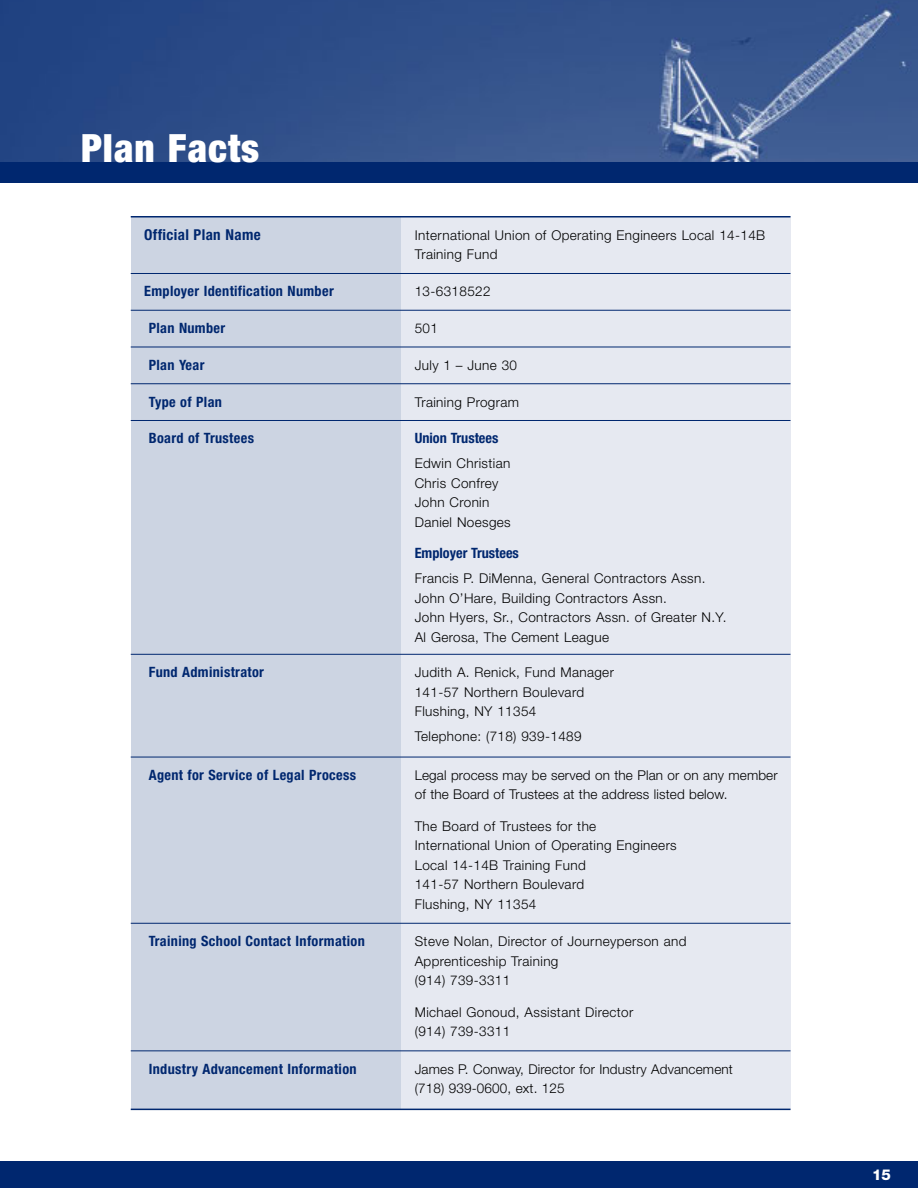
<style>
.page{position:relative;width:918px;height:1188px;background:#fff}
.page>*{position:absolute;margin:0;border:0;box-sizing:border-box;transform-origin:0 0}
.t1{font:900 condensed 39px "Helvetica Neue";letter-spacing:.025em;color:#fff}
.t2{font:700 condensed 15px "Helvetica Neue";letter-spacing:.025em;color:#00276f}
.t3{font:800 15px "Helvetica Neue";color:#fff}
.t4{font:700 condensed 14.25px "Helvetica Neue";letter-spacing:.025em;color:#00276f}
.t5{font:700 condensed 14.25px "Helvetica Neue";color:#00276f}
.t6{font:300 13.5px/19.5px "Helvetica Neue";letter-spacing:.03em;color:#000}
.t7{font:300 13.5px/19.5px "Helvetica Neue";letter-spacing:.01em;color:#000}
</style>
<div class="page">
<div style="left:0;top:147px;width:918px;height:35px;background:#00276f"></div>
<img style="left:0;top:0;width:918px;height:162px">
<div style="left:0;top:1161px;width:918px;height:27px;background:#00276f"></div>
<div style="left:131px;top:216px;width:270px;height:57px;background:#ccd4e2"></div>
<div style="left:401px;top:216px;width:389px;height:57px;background:#e6e9f1"></div>
<div style="left:131px;top:273px;width:270px;height:37px;background:#ccd4e2"></div>
<div style="left:401px;top:273px;width:389px;height:37px;background:#e6e9f1"></div>
<div style="left:131px;top:310px;width:270px;height:37px;background:#ccd4e2"></div>
<div style="left:401px;top:310px;width:389px;height:37px;background:#e6e9f1"></div>
<div style="left:131px;top:347px;width:270px;height:37px;background:#ccd4e2"></div>
<div style="left:401px;top:347px;width:389px;height:37px;background:#e6e9f1"></div>
<div style="left:131px;top:384px;width:270px;height:36px;background:#ccd4e2"></div>
<div style="left:401px;top:384px;width:389px;height:36px;background:#e6e9f1"></div>
<div style="left:131px;top:420px;width:270px;height:234px;background:#ccd4e2"></div>
<div style="left:401px;top:420px;width:389px;height:234px;background:#e6e9f1"></div>
<div style="left:131px;top:654px;width:270px;height:103px;background:#ccd4e2"></div>
<div style="left:401px;top:654px;width:389px;height:103px;background:#e6e9f1"></div>
<div style="left:131px;top:757px;width:270px;height:166px;background:#ccd4e2"></div>
<div style="left:401px;top:757px;width:389px;height:166px;background:#e6e9f1"></div>
<div style="left:131px;top:923px;width:270px;height:128px;background:#ccd4e2"></div>
<div style="left:401px;top:923px;width:389px;height:128px;background:#e6e9f1"></div>
<div style="left:131px;top:1051px;width:270px;height:59px;background:#ccd4e2"></div>
<div style="left:401px;top:1051px;width:389px;height:59px;background:#e6e9f1"></div>
<hr style="left:131px;top:216px;width:659px;height:2px;background:#00276f">
<hr style="left:131px;top:273px;width:659px;height:1px;background:#00276f">
<hr style="left:131px;top:310px;width:659px;height:1px;background:#00276f">
<hr style="left:131px;top:347px;width:659px;height:1px;background:#00276f">
<hr style="left:131px;top:383px;width:659px;height:1px;background:#00276f">
<hr style="left:131px;top:420px;width:659px;height:1px;background:#00276f">
<hr style="left:131px;top:654px;width:659px;height:1px;background:#00276f">
<hr style="left:131px;top:757px;width:659px;height:1px;background:#00276f">
<hr style="left:131px;top:923px;width:659px;height:1px;background:#00276f">
<hr style="left:131px;top:1050px;width:659px;height:1px;background:#00276f">
<hr style="left:131px;top:1109px;width:659px;height:1px;background:#00276f">
<h1 class="t1" style="left:81px;top:134px;width:180px">Plan Facts</h1>
<p class="t2" style="left:144px;top:229px;width:118px">Official Plan Name</p>
<p class="t6" style="left:415px;top:225px;width:352px">International Union of Operating Engineers Local 14-14B<br>Training Fund</p>
<p class="t4" style="left:144px;top:286px;width:191px">Employer Identification Number</p>
<p class="t6" style="left:415px;top:282px;width:77px">13-6318522</p>
<p class="t4" style="left:149px;top:323px;width:78px">Plan Number</p>
<p class="t6" style="left:415px;top:318px;width:25px">501</p>
<p class="t4" style="left:149px;top:360px;width:57px">Plan Year</p>
<p class="t6" style="left:415px;top:355px;width:104px">July 1 – June 30</p>
<p class="t4" style="left:149px;top:396px;width:75px">Type of Plan</p>
<p class="t6" style="left:415px;top:392px;width:106px">Training Program</p>
<p class="t4" style="left:149px;top:433px;width:107px">Board of Trustees</p>
<p class="t5" style="left:415px;top:433px;width:85px">Union Trustees</p>
<p class="t6" style="left:415px;top:453px;width:98px">Edwin Christian<br>Chris Confrey<br>John Cronin<br>Daniel Noesges</p>
<p class="t5" style="left:415px;top:548px;width:106px">Employer Trustees</p>
<p class="t6" style="left:415px;top:568px;width:313px">Francis P. DiMenna, General Contractors Assn.<br>John O’Hare, Building Contractors Assn.<br>John Hyers, Sr., Contractors Assn. of Greater N.Y.<br>Al Gerosa, The Cement League</p>
<p class="t4" style="left:149px;top:667px;width:117px">Fund Administrator</p>
<p class="t6" style="left:415px;top:662px;width:201px">Judith A. Renick, Fund Manager<br>141-57 Northern Boulevard<br>Flushing, NY 11354</p>
<p class="t6" style="left:415px;top:726px;width:168px">Telephone: (718) 939-1489</p>
<p class="t4" style="left:149px;top:770px;width:209px">Agent for Service of Legal Process</p>
<p class="t7" style="left:415px;top:765px;width:364px">Legal process may be served on the Plan or on any member of the Board of Trustees at the address listed below.</p>
<p class="t6" style="left:415px;top:816px;width:264px">The Board of Trustees for the<br>International Union of Operating Engineers<br>Local 14-14B Training Fund<br>141-57 Northern Boulevard<br>Flushing, NY 11354</p>
<p class="t4" style="left:149px;top:936px;width:218px">Training School Contact Information</p>
<p class="t6" style="left:415px;top:931px;width:273px">Steve Nolan, Director of Journeyperson and<br>Apprenticeship Training<br>(914) 739-3311</p>
<p class="t6" style="left:415px;top:1002px;width:220px">Michael Gonoud, Assistant Director (914) 739-3311</p>
<p class="t4" style="left:149px;top:1064px;width:209px">Industry Advancement Information</p>
<p class="t7" style="left:415px;top:1059px;width:320px">James P. Conway, Director for Industry Advancement (718) 939-0600, ext. 125</p>
<p class="t3" style="left:872px;top:1169px;width:20px">15</p>
</div>
